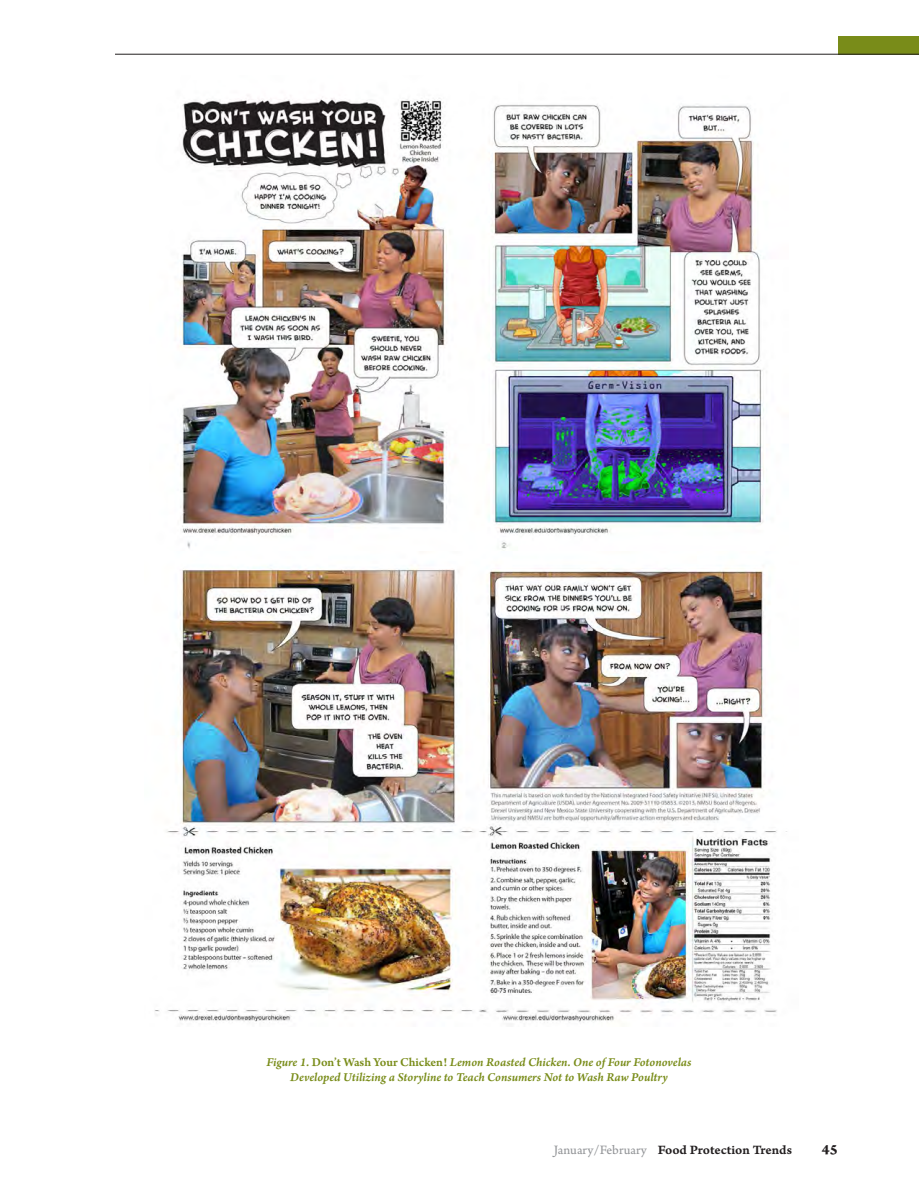
<style>
.page{position:relative;width:919px;height:1189px;background:#fff}
.page>*{position:absolute;margin:0;border:0;box-sizing:border-box;transform-origin:0 0}
.t1{font:15px "Arno Pro Bold Caption";color:#231f20}
.t2{font:13.5px "Arno Pro Smbd Caption";letter-spacing:-.005em;color:#231f20}
.Figure_Legends{font:12.75px/15px "Arno Pro Smbd Italic Sm Text";letter-spacing:-.005em;color:#798c19;text-align:center}
.s1{font-family:"Arno Pro Smbd Sm Text"}
.s2{font-family:"Arno Pro Sm Text";color:#939598}
</style>
<div class="page">
<div style="left:837px;top:36px;width:81px;height:18px;background:#798c19"></div>
<hr style="left:115px;top:54px;width:803px;height:1px;background:#231f20">
<img style="left:179px;top:95px;width:585px;height:454px">
<img style="left:154px;top:565px;width:633px;height:458px">
<p class="Figure_Legends" style="left:266px;top:1055px;width:426px">Figure 1. <span class="s1">Don’t Wash Your Chicken!</span> Lemon Roasted Chicken. One of Four Fotonovelas<br>Developed Utilizing a Storyline to Teach Consumers Not to Wash Raw Poultry</p>
<p class="t2" style="left:554px;top:1141px;width:239px"><span class="s2">January/February</span> Food Protection Trends</p>
<p class="t1" style="left:821px;top:1140px;width:17px">45</p>
</div>
